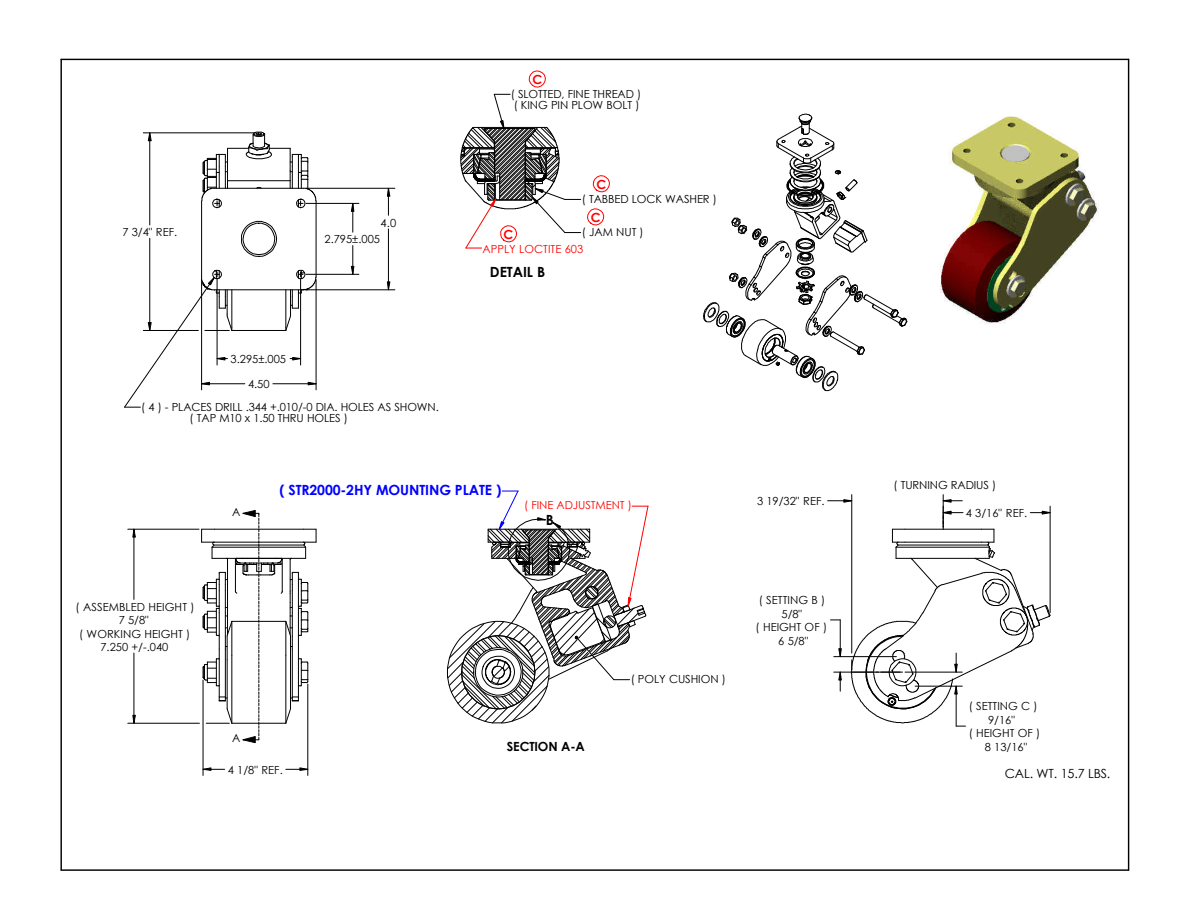
<style>
.page{position:relative;width:1188px;height:918px;background:#fff}
.page>*{position:absolute;margin:0;border:0;box-sizing:border-box;transform-origin:0 0}
.t1{font:700 14.1px "Century Gothic";letter-spacing:-.01em;color:#00f}
.t2{font:700 14.1px "Century Gothic";letter-spacing:-.005em;color:#000}
.t3{font:12.6px "Century Gothic";letter-spacing:-.01em;color:#000}
.t4{font:700 12.6px "Century Gothic";letter-spacing:-.01em;color:#000}
.t5{font:700 12.6px "Century Gothic";color:#f00}
.t6{font:11.1px/13.5px "Century Gothic";letter-spacing:-.005em;color:#000;text-align:center}
.t7{font:11.1px "Century Gothic";color:#f00}
</style>
<div class="page">
<img style="left:60px;top:58px;width:1070px;height:813px">
<hr style="left:1128px;top:59px;width:1px;height:811px;background:#000">
<hr style="left:61px;top:869px;width:1068px;height:2px;background:#000">
<hr style="left:60px;top:59px;width:2px;height:811px;background:#000">
<hr style="left:61px;top:59px;width:1068px;height:1px;background:#000">
<hr style="left:232px;top:330px;width:54px;height:1px;background:#000">
<svg style="left:241px;top:220px;width:36px;height:37px"></svg>
<hr style="left:316px;top:201px;width:1px;height:76px;background:#000">
<hr style="left:215px;top:289px;width:88px;height:1px;background:#000">
<hr style="left:201px;top:201px;width:1px;height:76px;background:#000">
<svg style="left:703px;top:113px;width:205px;height:278px"></svg>
<hr style="left:851px;top:495px;width:1px;height:158px;background:#000">
<hr style="left:943px;top:495px;width:1px;height:32px;background:#000">
<hr style="left:203px;top:680px;width:1px;height:95px;background:#000">
<hr style="left:307px;top:684px;width:1px;height:91px;background:#000">
<hr style="left:128px;top:723px;width:71px;height:1px;background:#000">
<hr style="left:128px;top:529px;width:71px;height:1px;background:#000">
<hr style="left:134px;top:653px;width:1px;height:70px;background:#000">
<hr style="left:134px;top:529px;width:1px;height:70px;background:#000">
<svg style="left:202px;top:767px;width:23px;height:4px"></svg>
<svg style="left:286px;top:767px;width:23px;height:4px"></svg>
<svg style="left:132px;top:715px;width:4px;height:9px"></svg>
<svg style="left:132px;top:528px;width:4px;height:10px"></svg>
<svg style="left:201px;top:510px;width:116px;height:234px"></svg>
<svg style="left:587px;top:208px;width:17px;height:18px"></svg>
<svg style="left:593px;top:175px;width:17px;height:18px"></svg>
<svg style="left:460px;top:70px;width:121px;height:179px"></svg>
<svg style="left:446px;top:490px;width:203px;height:234px"></svg>
<svg style="left:285px;top:270px;width:32px;height:61px"></svg>
<svg style="left:201px;top:131px;width:116px;height:78px"></svg>
<hr style="left:316px;top:280px;width:1px;height:110px;background:#000">
<hr style="left:273px;top:383px;width:43px;height:1px;background:#000">
<hr style="left:202px;top:383px;width:43px;height:1px;background:#000">
<hr style="left:300px;top:279px;width:1px;height:86px;background:#000">
<hr style="left:306px;top:289px;width:89px;height:1px;background:#000">
<hr style="left:306px;top:188px;width:89px;height:1px;background:#000">
<hr style="left:149px;top:133px;width:1px;height:92px;background:#000">
<hr style="left:143px;top:132px;width:113px;height:1px;background:#000">
<hr style="left:149px;top:238px;width:1px;height:92px;background:#000">
<hr style="left:388px;top:229px;width:1px;height:61px;background:#000">
<hr style="left:306px;top:274px;width:53px;height:1px;background:#000">
<hr style="left:306px;top:203px;width:53px;height:1px;background:#000">
<svg style="left:307px;top:381px;width:10px;height:5px"></svg>
<svg style="left:147px;top:132px;width:5px;height:9px"></svg>
<svg style="left:350px;top:203px;width:5px;height:29px"></svg>
<svg style="left:387px;top:187px;width:4px;height:28px"></svg>
<svg style="left:387px;top:281px;width:4px;height:10px"></svg>
<svg style="left:290px;top:357px;width:11px;height:4px"></svg>
<svg style="left:350px;top:246px;width:5px;height:29px"></svg>
<svg style="left:124px;top:270px;width:109px;height:138px"></svg>
<svg style="left:828px;top:499px;width:223px;height:228px"></svg>
<p class="t5" style="left:532px;top:71px;width:11px">C</p>
<p class="t6" style="left:514px;top:98px;width:127px">( KING PIN PLOW BOLT )</p>
<p class="t6" style="left:511px;top:87px;width:132px">( SLOTTED, FINE THREAD )</p>
<p class="t5" style="left:597px;top:176px;width:11px">C</p>
<p class="t6" style="left:122px;top:225px;width:56px">7 3/4" REF.</p>
<p class="t6" style="left:381px;top:216px;width:17px">4.0</p>
<p class="t6" style="left:325px;top:232px;width:57px">2.795±.005</p>
<p class="t6" style="left:231px;top:352px;width:57px">3.295±.005</p>
<p class="t6" style="left:248px;top:377px;width:23px">4.50</p>
<p class="t6" style="left:190px;top:401px;width:251px;line-height:11.1px;text-align:left;text-indent:-49px">( 4 ) - PLACES DRILL .344 +.010/-0 DIA. HOLES AS SHOWN. ( TAP M10 x 1.50 THRU HOLES )</p>
<p class="t6" style="left:582px;top:192px;width:137px">( TABBED LOCK WASHER )</p>
<p class="t5" style="left:591px;top:209px;width:11px">C</p>
<p class="t6" style="left:582px;top:225px;width:63px">( JAM NUT )</p>
<p class="t5" style="left:504px;top:226px;width:11px">C</p>
<p class="t7" style="left:482px;top:242px;width:102px">APPLY LOCTITE 603</p>
<p class="t2" style="left:490px;top:263px;width:57px">DETAIL B</p>
<p class="t6" style="left:76px;top:600px;width:120px">( ASSEMBLED HEIGHT )</p>
<p class="t6" style="left:79px;top:613px;width:113px">7 5/8"<br>( WORKING HEIGHT )<br>7.250 +/-.040</p>
<p class="t6" style="left:232px;top:505px;width:10px">A</p>
<p class="t1" style="left:279px;top:481px;width:223px">( STR2000-2HY MOUNTING PLATE )</p>
<p class="t7" style="left:524px;top:499px;width:109px">( FINE ADJUSTMENT )</p>
<p class="t2" style="left:546px;top:511px;width:10px">B</p>
<p class="t6" style="left:232px;top:731px;width:10px">A</p>
<p class="t4" style="left:507px;top:738px;width:79px">SECTION A-A</p>
<p class="t6" style="left:631px;top:672px;width:97px">( POLY CUSHION )</p>
<p class="t6" style="left:228px;top:763px;width:56px">4 1/8" REF.</p>
<p class="t6" style="left:757px;top:495px;width:69px">3 19/32" REF.</p>
<p class="t6" style="left:759px;top:594px;width:68px">( SETTING B )</p>
<p class="t6" style="left:756px;top:607px;width:73px">5/8"<br>( HEIGHT OF )<br>6 5/8"</p>
<p class="t6" style="left:894px;top:478px;width:104px">( TURNING RADIUS )</p>
<p class="t6" style="left:966px;top:506px;width:63px">4 3/16" REF.</p>
<p class="t6" style="left:969px;top:699px;width:70px">( SETTING C )</p>
<p class="t6" style="left:969px;top:713px;width:73px">9/16"<br>( HEIGHT OF )<br>8 13/16"</p>
<p class="t3" style="left:1005px;top:766px;width:107px">CAL. WT. 15.7 LBS.</p>
</div>
